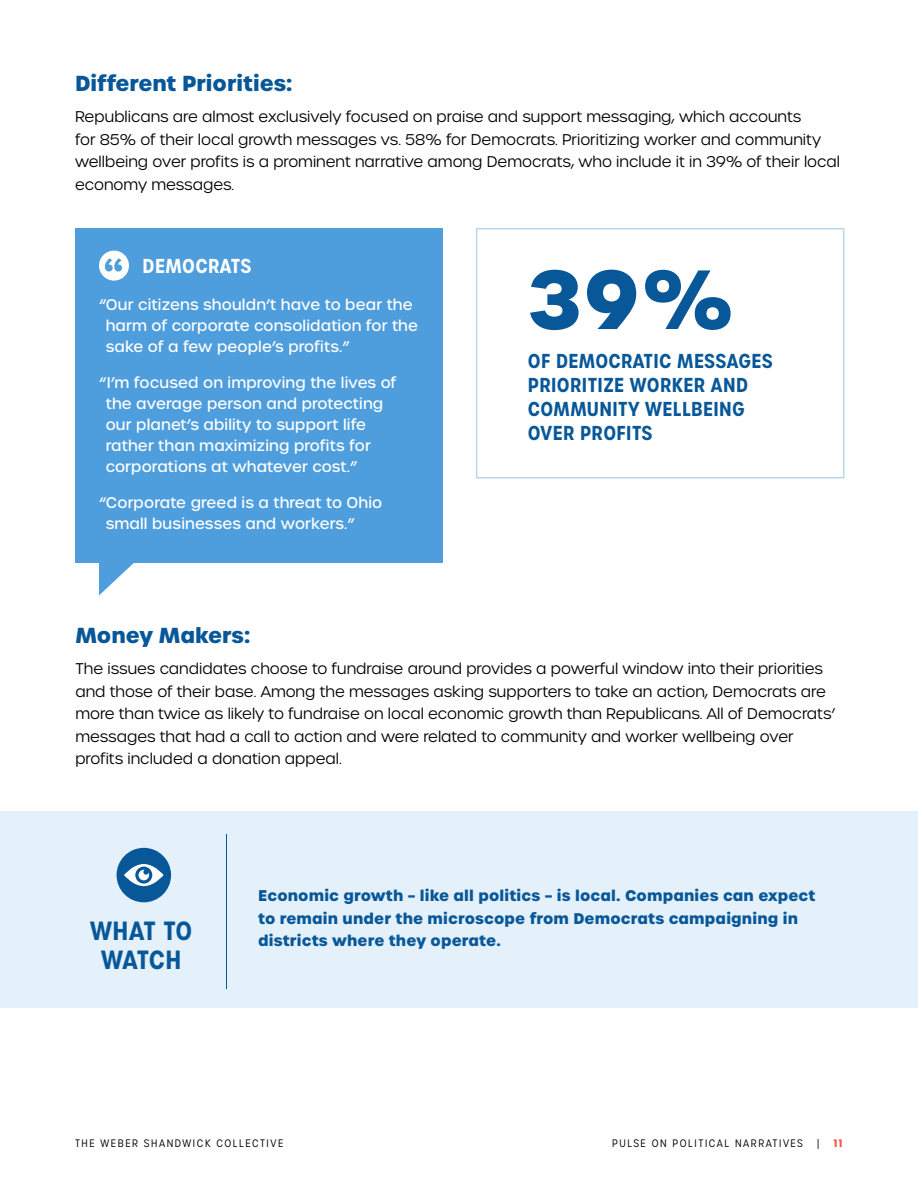
<style>
.page{position:relative;width:918px;height:1188px;background:#fff}
.page>*{position:absolute;margin:0;border:0;box-sizing:border-box;transform-origin:0 0}
.Political_Party_Name_-_NEW{font:700 81px "Urbane";color:#075799}
.Watch_Subhead_-_NEW{font:600 25.5px "Urbane Condensed";letter-spacing:-.015em;color:#075799}
.Subhead_-_NEW{font:700 21px "Urbane";color:#075799}
.Political_Party_Name_-_NEW-2{font:600 19.5px/24px "Urbane Condensed";letter-spacing:.02em;color:#075799}
.Political_Party_Name_-_NEW-3{font:600 19.5px "Urbane Condensed";letter-spacing:.02em;color:#fff}
.Body_Copy{font:300 15px/22.5px "Urbane";color:#000}
.Political_Quotes_-_NEW{font:500 15px/21px "Urbane";letter-spacing:.01em;color:#fff}
.Body_Copy_-_NEW{font:300 15px/22.5px "Urbane";color:#000}
.Body_Copy_-_NEW-2{font:700 15px/22.5px "Urbane";letter-spacing:.01em;color:#075799}
.t1{font:300 10.5px "Urbane Condensed";letter-spacing:.15em;color:#000}
.t2{font:700 10.5px "Urbane Condensed";color:#f95948}
</style>
<div class="page">
<div style="left:0;top:812px;width:918px;height:196px;background:#e4f0fa"></div>
<div style="left:75px;top:228px;width:367px;height:334px;background:#4e9ddd"></div>
<div style="left:99px;top:251px;width:30px;height:30px;background:#fff;border-radius:50%"></div>
<svg style="left:105px;top:258px;width:17px;height:14px"></svg>
<svg style="left:99px;top:562px;width:54px;height:34px"></svg>
<div style="left:117px;top:848px;width:54px;height:54px;background:#075799;border-radius:50%"></div>
<svg style="left:124px;top:864px;width:40px;height:22px"></svg>
<hr style="left:226px;top:834px;width:1px;height:155px;background:#075799">
<div style="left:476px;top:228px;width:368px;height:250px;border:2px solid #b8d8f1"></div>
<p class="Subhead_-_NEW" style="left:75px;top:69px;width:219px">Different Priorities:</p>
<p class="Body_Copy_-_NEW" style="left:75px;top:106px;width:767px">Republicans are almost exclusively focused on praise and support messaging, which accounts<br>for 85% of their local growth messages vs. 58% for Democrats. Prioritizing worker and community wellbeing over profits is a prominent narrative among Democrats, who include it in 39% of their local economy messages.</p>
<p class="Political_Party_Name_-_NEW-3" style="left:143px;top:253px;width:110px">DEMOCRATS</p>
<p class="Political_Quotes_-_NEW" style="left:106px;top:294px;width:314px;text-indent:-7px">“Our citizens shouldn’t have to bear the harm of corporate consolidation for the sake of a few people’s profits.”</p>
<p class="Political_Quotes_-_NEW" style="left:106px;top:372px;width:292px;text-indent:-7px">“I’m focused on improving the lives of the average person and protecting our planet’s ability to support life rather than maximizing profits for corporations at whatever cost.”</p>
<p class="Political_Quotes_-_NEW" style="left:106px;top:492px;width:278px;text-indent:-7px">“Corporate greed is a threat to Ohio small businesses and workers.”</p>
<p class="Political_Party_Name_-_NEW" style="left:528px;top:244px;width:208px">39%</p>
<p class="Political_Party_Name_-_NEW-2" style="left:528px;top:349px;width:246px">OF DEMOCRATIC MESSAGES<br>PRIORITIZE WORKER AND<br>COMMUNITY WELLBEING<br>OVER PROFITS</p>
<p class="Subhead_-_NEW" style="left:75px;top:621px;width:176px">Money Makers:</p>
<p class="Body_Copy" style="left:75px;top:658px;width:762px">The issues candidates choose to fundraise around provides a powerful window into their priorities and those of their base. Among the messages asking supporters to take an action, Democrats are more than twice as likely to fundraise on local economic growth than Republicans. All of Democrats’ messages that had a call to action and were related to community and worker wellbeing over profits included a donation appeal.</p>
<p class="Watch_Subhead_-_NEW" style="left:90px;top:913px;width:104px">WHAT TO</p>
<p class="Watch_Subhead_-_NEW" style="left:101px;top:942px;width:82px">WATCH</p>
<p class="Body_Copy_-_NEW-2" style="left:258px;top:885px;width:559px">Economic growth – like all politics – is local. Companies can expect to remain under the microscope from Democrats campaigning in</p>
<p class="Body_Copy_-_NEW-2" style="left:258px;top:930px;width:244px">districts where they operate.</p>
<p class="t1" style="left:75px;top:1136px;width:210px">THE WEBER SHANDWICK COLLECTIVE</p>
<p class="t1" style="left:612px;top:1136px;width:192px">PULSE ON POLITICAL NARRATIVES</p>
<p class="t1" style="left:817px;top:1136px;width:4px">|</p>
<p class="t2" style="left:834px;top:1136px;width:10px">11</p>
</div>
